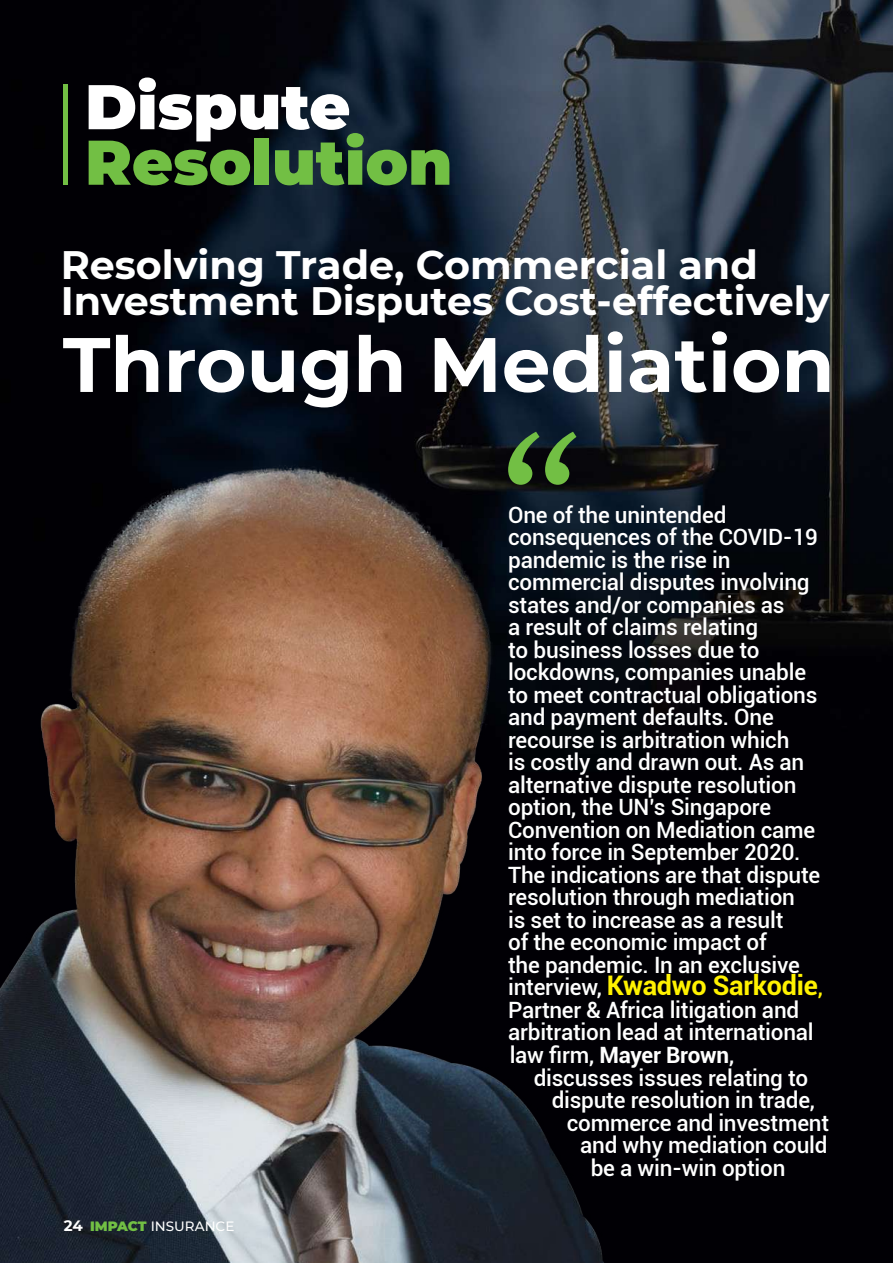
<style>
.page{position:relative;width:893px;height:1263px;background:#fff}
.page>*{position:absolute;margin:0;border:0;box-sizing:border-box;transform-origin:0 0}
.t1{font:700 76.95px "Montserrat";color:#fff}
.t2{font:900 63px "Montserrat";color:#72bf44}
.t3{font:900 63px "Montserrat";color:#fff}
.t4{font:700 39.6px/36.6px "Montserrat";color:#fff}
.t5{font:700 27px "Roboto";letter-spacing:-.01em;color:#fff200}
.t6{font:500 22.5px/22.5px "Roboto";letter-spacing:-.01em;color:#fff}
.t7{font:500 13.5px "Montserrat";color:#fff}
.s1{font-weight:700;font-size:15px}
.s2{font-weight:900;color:#72bf44}
.s3{font-weight:500;font-size:22.5px;color:#fff}
.s4{font-weight:500;font-size:22.5px}
.s5{font-weight:700}
</style>
<div class="page">
<img style="left:0;top:0;width:893px;height:1263px">
<img style="left:0;top:463px;width:613px;height:800px">
<hr style="left:64px;top:85px;width:4px;height:100px;background:#72bf44">
<svg style="left:508px;top:432px;width:68px;height:53px"></svg>
<h2 class="t3" style="left:85px;top:60px;width:267px">Dispute</h2>
<h2 class="t2" style="left:85px;top:115px;width:369px">Resolution</h2>
<h3 class="t4" style="left:61px;top:244px;width:770px">Resolving Trade, Commercial and<br>Investment Disputes Cost-effectively</h3>
<h1 class="t1" style="left:63px;top:309px;width:773px">Through Mediation</h1>
<p class="t7" style="left:64px;top:1217px;width:172px"><span class="s1">24</span> <span class="s2">IMPACT</span> INSURANCE</p>
<p class="t6" style="left:508px;top:503px;width:314px">One of the unintended consequences of the COVID-19 pandemic is the rise in commercial disputes involving states and/or companies as<br>a result of claims relating<br>to business losses due to lockdowns, companies unable to meet contractual obligations and payment defaults. One recourse is arbitration which<br>is costly and drawn out. As an alternative dispute resolution option, the UN’s Singapore<br>Convention on Mediation came into force in September 2020.<br>The indications are that dispute resolution through mediation<br>is set to increase as a result<br>of the economic impact of<br>the pandemic. In an exclusive</p>
<p class="t5" style="left:508px;top:967px;width:316px"><span class="s3">interview,</span> Kwadwo Sarkodie<span class="s4">,</span></p>
<p class="t6" style="left:508px;top:998px;width:307px">Partner &amp; Africa litigation and arbitration lead at international law firm, <span class="s5">Mayer Brown</span>,</p>
<p class="t6" style="left:534px;top:1065px;width:276px">discusses issues relating to</p>
<p class="t6" style="left:552px;top:1088px;width:265px">dispute resolution in trade,</p>
<p class="t6" style="left:567px;top:1110px;width:264px">commerce and investment</p>
<p class="t6" style="left:580px;top:1133px;width:249px">and why mediation could</p>
<p class="t6" style="left:591px;top:1155px;width:196px">be a win-win option</p>
</div>
